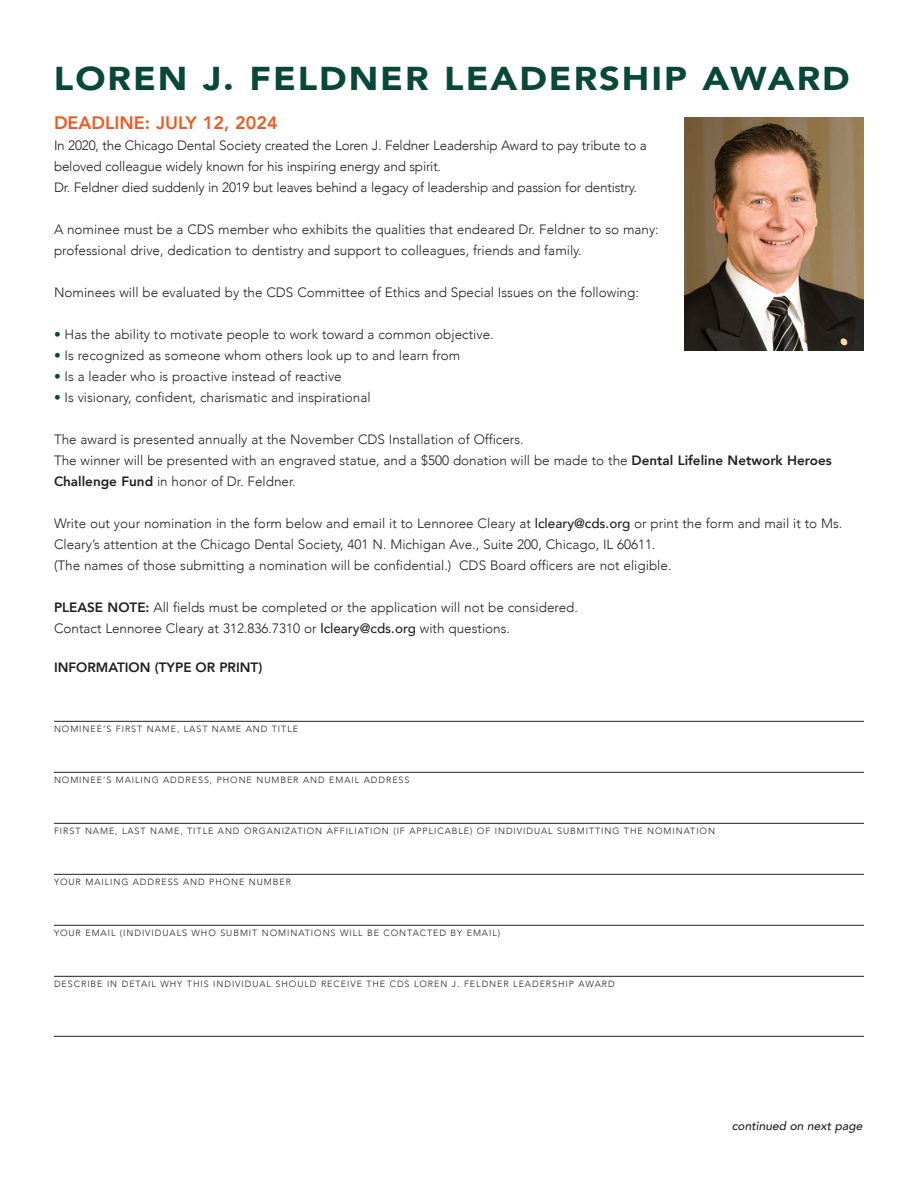
<style>
.page{position:relative;width:918px;height:1188px;background:#fff}
.page>*{position:absolute;margin:0;border:0;box-sizing:border-box;transform-origin:0 0}
.t1{font:900 33px "Avenir";letter-spacing:.055em;color:#084839;scale:1.1 1}
.t2{font:800 18px "Avenir";color:#f15921}
.t3{font:300 13.5px/21px "Avenir";color:#231f20}
.t4{font:800 13.5px "Avenir";color:#231f20}
.t5{font:italic 500 12px "Avenir";color:#231f20}
.t6{font:300 9px "Avenir";letter-spacing:.105em;color:#231f20}
.s1{color:#084839}
.s2{font-weight:800}
.s3{font-weight:500}
</style>
<div class="page">
<hr style="left:54px;top:721px;width:810px;height:1px;background:#231f20">
<hr style="left:54px;top:772px;width:810px;height:1px;background:#231f20">
<hr style="left:54px;top:823px;width:810px;height:1px;background:#231f20">
<hr style="left:54px;top:874px;width:810px;height:1px;background:#231f20">
<hr style="left:54px;top:925px;width:810px;height:1px;background:#231f20">
<hr style="left:54px;top:976px;width:810px;height:1px;background:#231f20">
<hr style="left:54px;top:1036px;width:810px;height:1px;background:#231f20">
<img style="left:684px;top:117px;width:180px;height:234px">
<p class="t1" style="left:54px;top:57px;width:725px">LOREN J. FELDNER LEADERSHIP AWARD</p>
<p class="t2" style="left:54px;top:111px;width:225px">DEADLINE: JULY 12, 2024</p>
<p class="t3" style="left:54px;top:135px;width:594px">In 2020, the Chicago Dental Society created the Loren J. Feldner Leadership Award to pay tribute to a beloved colleague widely known for his inspiring energy and spirit.</p>
<p class="t3" style="left:54px;top:177px;width:585px">Dr. Feldner died suddenly in 2019 but leaves behind a legacy of leadership and passion for dentistry.</p>
<p class="t3" style="left:54px;top:219px;width:606px">A nominee must be a CDS member who exhibits the qualities that endeared Dr. Feldner to so many: professional drive, dedication to dentistry and support to colleagues, friends and family.</p>
<p class="t3" style="left:54px;top:282px;width:586px">Nominees will be evaluated by the CDS Committee of Ethics and Special Issues on the following:</p>
<p class="t3" style="left:54px;top:324px;width:441px"><span class="s1">•</span> Has the ability to motivate people to work toward a common objective.</p>
<p class="t3" style="left:54px;top:345px;width:408px"><span class="s1">•</span> Is recognized as someone whom others look up to and learn from</p>
<p class="t3" style="left:54px;top:366px;width:289px"><span class="s1">•</span> Is a leader who is proactive instead of reactive</p>
<p class="t3" style="left:54px;top:387px;width:318px"><span class="s1">•</span> Is visionary, confident, charismatic and inspirational</p>
<p class="t3" style="left:54px;top:429px;width:779px">The award is presented annually at the November CDS Installation of Officers.<br>The winner will be presented with an engraved statue, and a $500 donation will be made to the <span class="s2">Dental Lifeline Network Heroes<br>Challenge Fund</span> in honor of Dr. Feldner.</p>
<p class="t3" style="left:54px;top:513px;width:790px">Write out your nomination in the form below and email it to Lennoree Cleary at <span class="s3">lcleary@cds.org</span> or print the form and mail it to Ms.<br>Cleary’s attention at the Chicago Dental Society, 401 N. Michigan Ave., Suite 200, Chicago, IL 60611.<br>(The names of those submitting a nomination will be confidential.) CDS Board officers are not eligible.</p>
<p class="t3" style="left:54px;top:597px;width:526px"><span class="s2">PLEASE NOTE:</span> All fields must be completed or the application will not be considered.<br>Contact Lennoree Cleary at 312.836.7310 or <span class="s3">lcleary@cds.org</span> with questions.</p>
<p class="t4" style="left:54px;top:658px;width:210px">INFORMATION (TYPE OR PRINT)</p>
<p class="t6" style="left:54px;top:723px;width:246px">NOMINEE’S FIRST NAME, LAST NAME AND TITLE</p>
<p class="t6" style="left:54px;top:774px;width:357px">NOMINEE’S MAILING ADDRESS, PHONE NUMBER AND EMAIL ADDRESS</p>
<p class="t6" style="left:54px;top:825px;width:663px">FIRST NAME, LAST NAME, TITLE AND ORGANIZATION AFFILIATION (IF APPLICABLE) OF INDIVIDUAL SUBMITTING THE NOMINATION</p>
<p class="t6" style="left:54px;top:876px;width:239px">YOUR MAILING ADDRESS AND PHONE NUMBER</p>
<p class="t6" style="left:54px;top:927px;width:448px">YOUR EMAIL (INDIVIDUALS WHO SUBMIT NOMINATIONS WILL BE CONTACTED BY EMAIL)</p>
<p class="t6" style="left:54px;top:978px;width:562px">DESCRIBE IN DETAIL WHY THIS INDIVIDUAL SHOULD RECEIVE THE CDS LOREN J. FELDNER LEADERSHIP AWARD</p>
<p class="t5" style="left:732px;top:1118px;width:132px">continued on next page</p>
</div>
